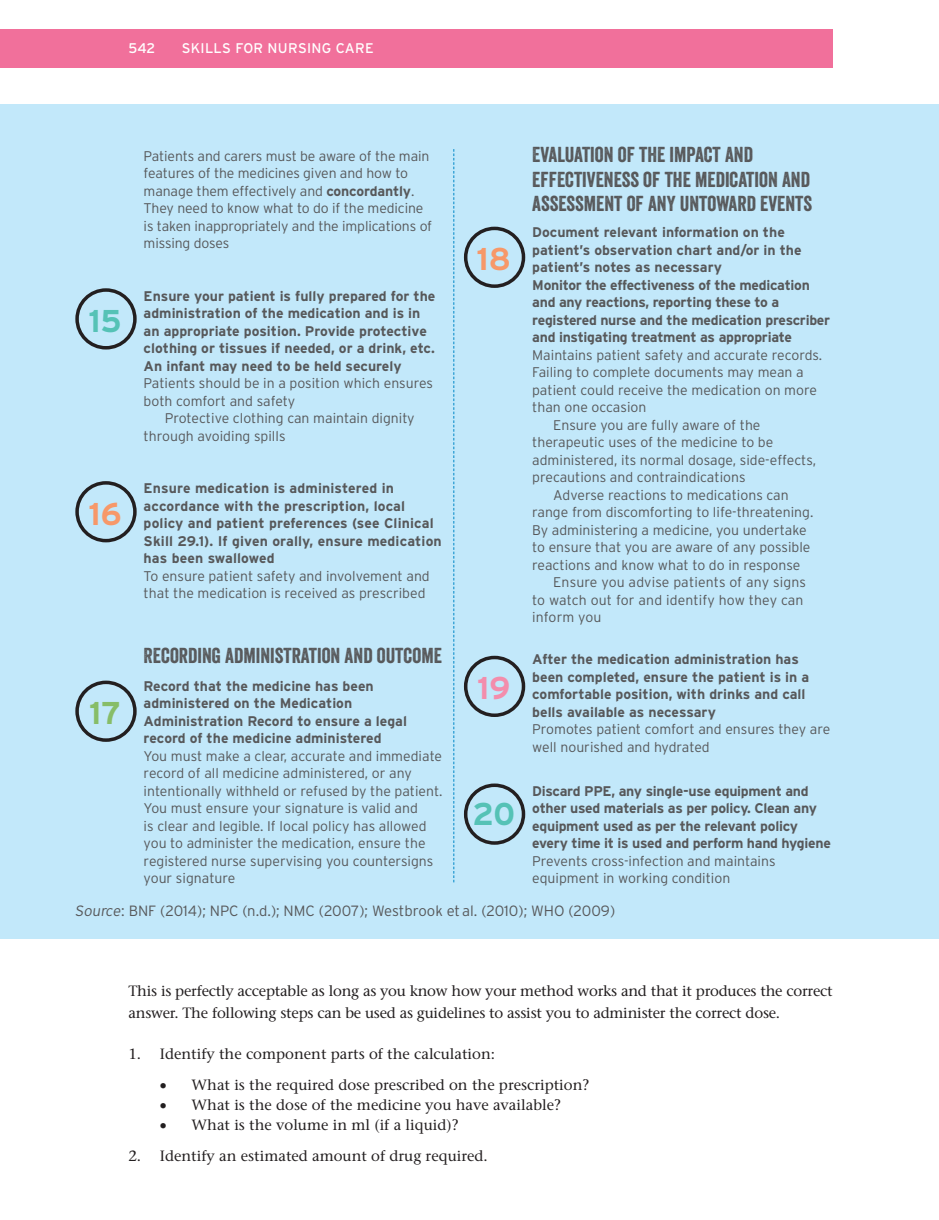
<style>
.page{position:relative;width:939px;height:1220px;background:#fff}
.page>*{position:absolute;margin:0;border:0;box-sizing:border-box;transform-origin:0 0}
.BX10_NU{font:700 31.5px "Interstate";color:#55c2b6}
.BX10_NU-2{font:700 31.5px "Interstate";color:#f79869}
.BX10_NU-3{font:700 31.5px "Interstate";color:#87bd68}
.BX10_NU-4{font:700 31.5px "Interstate";color:#f38dac}
.BX10_H1{font:21px/24.5px "Veneer";color:#57585a}
.TEXT_IND{font:500 14.88px/21.9px "Stone Serif Std";letter-spacing:-.015em;color:#231f20}
.NL{font:500 14.88px "Stone Serif Std";color:#231f20}
.BX10_TSN{font:300 14.88px "Interstate";color:#57585a}
.BX10_TT{font:300 14px/17.5px "Interstate";color:#57585a}
.BX10_H1-2{font:700 14px/17.5px "Interstate";color:#57585a}
.BX10_TT_IND{font:300 14px/17.5px "Interstate";color:#57585a}
.BX10_H1-3{font:700 14px/17.5px "Interstate";letter-spacing:-.02em;color:#57585a}
.t1{font:14px "Interstate";letter-spacing:.02em;color:#fff}
.s1{font-weight:700}
.s2{font-style:italic}
</style>
<div class="page">
<div style="left:0;top:29px;width:832px;height:38px;background:#f1709b"></div>
<div style="left:0;top:104px;width:938px;height:835px;background:#c2e8fa"></div>
<div style="left:464px;top:783px;width:61px;height:62px;border:4px solid #231f20;border-radius:50%"></div>
<div style="left:75px;top:681px;width:62px;height:61px;border:4px solid #231f20;border-radius:50%"></div>
<div style="left:75px;top:481px;width:62px;height:61px;border:4px solid #231f20;border-radius:50%"></div>
<div style="left:464px;top:227px;width:61px;height:61px;border:4px solid #231f20;border-radius:50%"></div>
<svg style="left:453px;top:149px;width:1px;height:733px"></svg>
<div style="left:464px;top:656px;width:61px;height:61px;border:4px solid #231f20;border-radius:50%"></div>
<div style="left:75px;top:288px;width:62px;height:62px;border:4px solid #231f20;border-radius:50%"></div>
<p class="t1" style="left:128px;top:40px;width:28px">542</p>
<p class="t1" style="left:182px;top:40px;width:193px">SKILLS FOR NURSING CARE</p>
<p class="BX10_NU" style="left:88px;top:303px;width:35px">15</p>
<p class="BX10_NU-2" style="left:89px;top:496px;width:35px">16</p>
<p class="BX10_NU-3" style="left:89px;top:696px;width:34px">17</p>
<p class="BX10_TT" style="left:144px;top:147px;width:290px">Patients and carers must be aware of the main features of the medicines given and how to manage them effectively and <span class="s1">concordantly</span>.<br>They need to know what to do if the medicine is taken inappropriately and the implications of missing doses</p>
<p class="BX10_H1-2" style="left:144px;top:287px;width:293px">Ensure your patient is fully prepared for the administration of the medication and is in an appropriate position. Provide protective clothing or tissues if needed, or a drink, etc.<br>An infant may need to be held securely</p>
<p class="BX10_TT" style="left:144px;top:374px;width:291px">Patients should be in a position which ensures both comfort and safety</p>
<p class="BX10_TT_IND" style="left:144px;top:409px;width:272px;text-indent:21px">Protective clothing can maintain dignity through avoiding spills</p>
<p class="BX10_H1-2" style="left:144px;top:479px;width:299px">Ensure medication is administered in accordance with the prescription, local policy and patient preferences (see Clinical Skill 29.1). If given orally, ensure medication has been swallowed</p>
<p class="BX10_TT" style="left:144px;top:567px;width:287px">To ensure patient safety and involvement and that the medication is received as prescribed</p>
<p class="BX10_H1" style="left:144px;top:643px;width:300px">RECORDING ADMINISTRATION AND OUTCOME</p>
<p class="BX10_H1-2" style="left:144px;top:677px;width:265px">Record that the medicine has been administered on the Medication Administration Record to ensure a legal record of the medicine administered</p>
<p class="BX10_TT" style="left:144px;top:747px;width:300px">You must make a clear, accurate and immediate record of all medicine administered, or any intentionally withheld or refused by the patient.<br>You must ensure your signature is valid and<br>is clear and legible. If local policy has allowed you to administer the medication, ensure the registered nurse supervising you countersigns your signature</p>
<p class="BX10_NU-2" style="left:476px;top:242px;width:36px">18</p>
<p class="BX10_NU-4" style="left:477px;top:671px;width:35px">19</p>
<p class="BX10_NU" style="left:472px;top:797px;width:44px">20</p>
<p class="BX10_H1" style="left:532px;top:142px;width:281px">EVALUATION OF THE IMPACT AND<br>EFFECTIVENESS OF THE MEDICATION AND<br>ASSESSMENT OF ANY UNTOWARD EVENTS</p>
<p class="BX10_H1-2" style="left:532px;top:224px;width:271px">Document relevant information on the patient’s observation chart and/or in the patient’s notes as necessary</p>
<p class="BX10_H1-3" style="left:532px;top:276px;width:299px">Monitor the effectiveness of the medication and any reactions, reporting these to a registered nurse and the medication prescriber and instigating treatment as appropriate</p>
<p class="BX10_TT" style="left:532px;top:346px;width:291px">Maintains patient safety and accurate records.<br>Failing to complete documents may mean a patient could receive the medication on more than one occasion</p>
<p class="BX10_TT_IND" style="left:532px;top:416px;width:285px;text-indent:21px">Ensure you are fully aware of the therapeutic uses of the medicine to be administered, its normal dosage, side-effects, precautions and contraindications</p>
<p class="BX10_TT_IND" style="left:532px;top:486px;width:282px;text-indent:21px">Adverse reactions to medications can range from discomforting to life-threatening.<br>By administering a medicine, you undertake to ensure that you are aware of any possible reactions and know what to do in response</p>
<p class="BX10_TT_IND" style="left:532px;top:574px;width:275px;text-indent:21px">Ensure you advise patients of any signs to watch out for and identify how they can inform you</p>
<p class="BX10_H1-2" style="left:532px;top:651px;width:278px">After the medication administration has been completed, ensure the patient is in a comfortable position, with drinks and call bells available as necessary</p>
<p class="BX10_TT" style="left:532px;top:721px;width:299px">Promotes patient comfort and ensures they are well nourished and hydrated</p>
<p class="BX10_H1-3" style="left:532px;top:782px;width:300px">Discard PPE, any single-use equipment and other used materials as per policy. Clean any equipment used as per the relevant policy every time it is used and perform hand hygiene</p>
<p class="BX10_TT" style="left:532px;top:852px;width:245px">Prevents cross-infection and maintains equipment in working condition</p>
<p class="BX10_TSN" style="left:75px;top:902px;width:541px"><span class="s2">Source</span>: BNF (2014); NPC (n.d.); NMC (2007); Westbrook et al. (2010); WHO (2009)</p>
<p class="TEXT_IND" style="left:128px;top:980px;width:705px">This is perfectly acceptable as long as you know how your method works and that it produces the correct answer. The following steps can be used as guidelines to assist you to administer the correct dose.</p>
<p class="NL" style="left:128px;top:1045px;width:368px">1. Identify the component parts of the calculation:</p>
<p class="TEXT_IND" style="left:160px;top:1074px;width:431px">• What is the required dose prescribed on the prescription?</p>
<p class="TEXT_IND" style="left:160px;top:1094px;width:402px">• What is the dose of the medicine you have available?</p>
<p class="TEXT_IND" style="left:160px;top:1114px;width:300px">• What is the volume in ml (if a liquid)?</p>
<p class="NL" style="left:128px;top:1147px;width:361px">2. Identify an estimated amount of drug required.</p>
</div>
